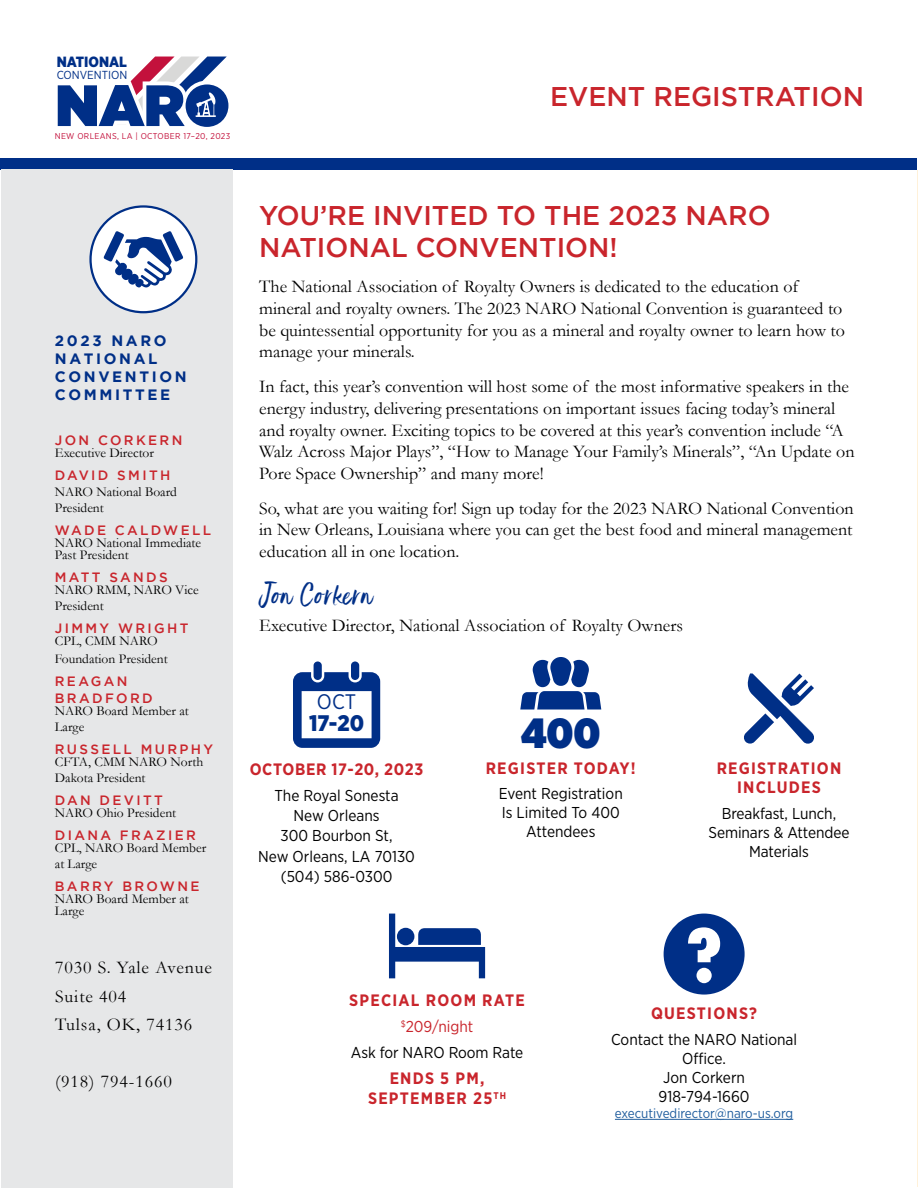
<style>
.page{position:relative;width:918px;height:1188px;background:#fff}
.page>*{position:absolute;margin:0;border:0;box-sizing:border-box;transform-origin:0 0}
.t1{font:900 42px "Gotham Narrow";color:#002f87}
.t2{font:500 27px/32.4px "Gotham";color:#c9252c}
.t3{font:27px "Ernestand Emily Solid";letter-spacing:.05em;color:#002f87}
.t4{font:900 22.5px "Gotham Narrow";color:#002f87}
.t5{font:21px "Gotham Narrow";color:#002f87}
.t6{font:18px/21.6px "Garamond";color:#000}
.t7{font:18px/28.3px "Garamond";letter-spacing:.05em;color:#000}
.t8{font:700 16.5px/19.8px "Gotham Narrow";letter-spacing:.075em;color:#c9252c;text-align:center}
.t9{font:700 16.5px "Gotham Narrow";letter-spacing:.04em;color:#c9252c}
.t10{font:15.75px/18.9px "Gotham Narrow";color:#000;text-align:center}
.t11{font:700 15px/18px "Gotham";letter-spacing:.175em;color:#002f87}
.t12{font:900 14.85px "Gotham Narrow";color:#002f87}
.t13{font:13.5px/16.2px "Garamond";color:#000}
.t14{font:500 13.5px/16.2px "Gotham";letter-spacing:.175em;color:#c9252c}
.t15{font:13.5px "Gotham Narrow";color:#215e9e}
.t16{font:11.7px "Gotham Narrow";color:#002f87}
.t17{font:8.4px "Gotham Narrow";letter-spacing:.035em;color:#c3113c}
.s1{color:#c9252c}
</style>
<div class="page">
<div style="left:1px;top:158px;width:916px;height:12px;background:#002f87"></div>
<svg style="left:57px;top:57px;width:172px;height:70px"></svg>
<hr style="left:917px;top:170px;width:1px;height:1017px;background:#fff1d9">
<div style="left:1px;top:170px;width:231px;height:1018px;background:#e6e7e8"></div>
<div style="left:91px;top:206px;width:105px;height:106px;background:#fff;border-radius:50%"></div>
<div style="left:89px;top:205px;width:108px;height:108px;border:2px solid #002f87;border-radius:50%"></div>
<svg style="left:104px;top:231px;width:79px;height:57px"></svg>
<svg style="left:664px;top:914px;width:81px;height:81px"></svg>
<hr style="left:615px;top:1119px;width:178px;height:1px;background:#215e9e">
<svg style="left:293px;top:661px;width:87px;height:87px"></svg>
<svg style="left:520px;top:657px;width:81px;height:53px"></svg>
<svg style="left:389px;top:914px;width:96px;height:64px"></svg>
<div style="left:397px;top:928px;width:17px;height:17px;background:#002f87;border-radius:50%"></div>
<svg style="left:744px;top:673px;width:70px;height:71px"></svg>
<p class="t12" style="left:57px;top:52px;width:72px">NATIONAL</p>
<p class="t16" style="left:57px;top:68px;width:72px">CONVENTION</p>
<p class="t17" style="left:55px;top:131px;width:177px">NEW ORLEANS, LA | OCTOBER 17–20, 2023</p>
<h2 class="t2" style="left:550px;top:80px;width:315px">EVENT REGISTRATION</h2>
<p class="t11" style="left:55px;top:332px;width:133px">2023 NARO<br>NATIONAL<br>CONVENTION<br>COMMITTEE</p>
<p class="t14" style="left:55px;top:432px;width:129px">JON CORKERN</p>
<p class="t13" style="left:55px;top:445px;width:101px">Executive Director</p>
<p class="t14" style="left:55px;top:467px;width:117px">DAVID SMITH</p>
<p class="t13" style="left:55px;top:484px;width:124px">NARO National Board<br>President</p>
<p class="t14" style="left:55px;top:522px;width:158px">WADE CALDWELL</p>
<p class="t13" style="left:55px;top:537px;width:148px;line-height:12px">NARO National Immediate<br>Past President</p>
<p class="t14" style="left:55px;top:569px;width:114px">MATT SANDS</p>
<p class="t13" style="left:55px;top:582px;width:145px">NARO RMM, NARO Vice<br>President</p>
<p class="t14" style="left:55px;top:620px;width:135px">JIMMY WRIGHT</p>
<p class="t13" style="left:55px;top:632px;width:114px;line-height:18px">CPL, CMM NARO<br>Foundation President</p>
<p class="t14" style="left:55px;top:673px;width:99px">REAGAN<br>BRADFORD</p>
<p class="t13" style="left:55px;top:702px;width:135px">NARO Board Member at<br>Large</p>
<p class="t14" style="left:55px;top:741px;width:160px">RUSSELL MURPHY</p>
<p class="t13" style="left:55px;top:753px;width:150px">CFTA, CMM NARO North<br>Dakota President</p>
<p class="t14" style="left:55px;top:792px;width:110px">DAN DEVITT</p>
<p class="t13" style="left:55px;top:804px;width:123px">NARO Ohio President</p>
<p class="t14" style="left:55px;top:827px;width:143px">DIANA FRAZIER</p>
<p class="t13" style="left:55px;top:839px;width:153px">CPL, NARO Board Member at Large</p>
<p class="t14" style="left:55px;top:878px;width:146px">BARRY BROWNE</p>
<p class="t13" style="left:55px;top:893px;width:135px;line-height:12px">NARO Board Member at<br>Large</p>
<p class="t7" style="left:55px;top:953px;width:158px">7030 S. Yale Avenue<br>Suite 404<br>Tulsa, OK, 74136</p>
<p class="t7" style="left:55px;top:1067px;width:118px">(918) 794-1660</p>
<h2 class="t2" style="left:259px;top:199px;width:513px">YOU’RE INVITED TO THE 2023 NARO<br>NATIONAL CONVENTION!</h2>
<p class="t6" style="left:259px;top:276px;width:587px">The National Association of Royalty Owners is dedicated to the education of mineral and royalty owners. The 2023 NARO National Convention is guaranteed to be quintessential opportunity for you as a mineral and royalty owner to learn how to manage your minerals.</p>
<p class="t6" style="left:259px;top:376px;width:597px">In fact, this year’s convention will host some of the most informative speakers in the energy industry, delivering presentations on important issues facing today’s mineral and royalty owner. Exciting topics to be covered at this year’s convention include “A Walz Across Major Plays”, “How to Manage Your Family’s Minerals”, “An Update on Pore Space Ownership” and many more!</p>
<p class="t6" style="left:259px;top:497px;width:596px;text-align:justify">So, what are you waiting for! Sign up today for the 2023 NARO National Convention in New Orleans, Louisiana where you can get the best food and mineral management education all in one location.</p>
<h2 class="t3" style="left:259px;top:578px;width:115px">Jon Corkern</h2>
<p class="t6" style="left:259px;top:615px;width:425px">Executive Director, National Association of Royalty Owners</p>
<p class="t5" style="left:317px;top:688px;width:41px">OCT</p>
<p class="t4" style="left:309px;top:708px;width:57px">17-20</p>
<p class="t9" style="left:250px;top:759px;width:175px">OCTOBER 17-20, 2023</p>
<p class="t10" style="left:258px;top:785px;width:158px;line-height:20.2px">The Royal Sonesta<br>New Orleans<br>300 Bourbon St,<br>New Orleans, LA 70130 (504) 586-0300</p>
<h1 class="t1" style="left:521px;top:704px;width:81px">400</h1>
<p class="t8" style="left:486px;top:758px;width:152px">REGISTER TODAY!</p>
<p class="t10" style="left:499px;top:784px;width:126px">Event Registration<br>Is Limited To 400<br>Attendees</p>
<p class="t8" style="left:717px;top:758px;width:126px">REGISTRATION<br>INCLUDES</p>
<p class="t10" style="left:709px;top:804px;width:142px">Breakfast, Lunch,<br>Seminars &amp; Attendee<br>Materials</p>
<p class="t8" style="left:349px;top:991px;width:177px">SPECIAL ROOM RATE</p>
<p class="t10" style="left:351px;top:1013px;width:174px;line-height:25.7px"><sup>$</sup><span class="s1">209/night<br></span>Ask for NARO Room Rate</p>
<p class="t8" style="left:368px;top:1068px;width:139px">ENDS 5 PM,<br>SEPTEMBER 25<sup>TH</sup></p>
<p class="t8" style="left:651px;top:1004px;width:108px">QUESTIONS?</p>
<p class="t10" style="left:611px;top:1030px;width:188px">Contact the NARO National<br>Office.<br>Jon Corkern<br>918-794-1660</p>
<p class="t15" style="left:615px;top:1105px;width:180px">executivedirector@naro-us.org</p>
</div>
